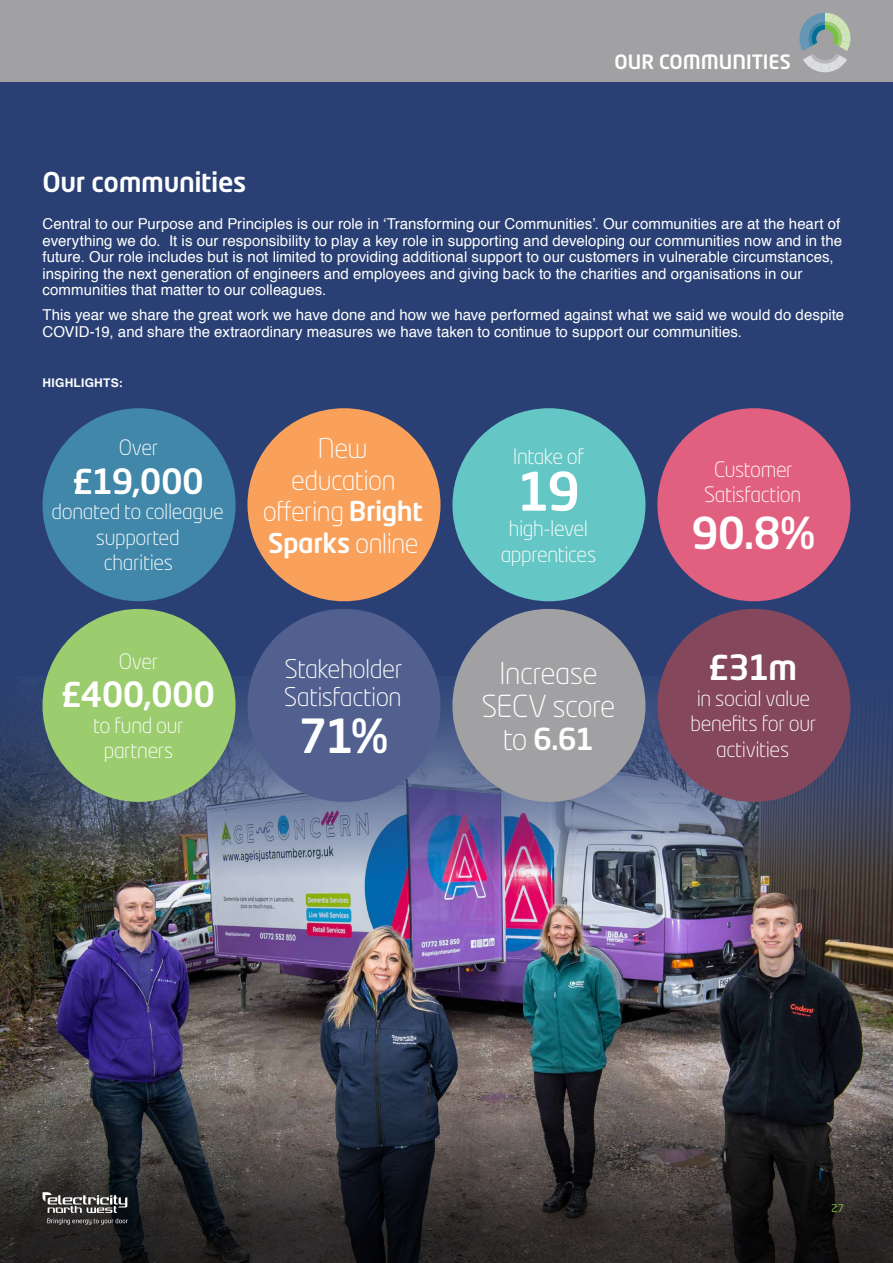
<style>
.page{position:relative;width:893px;height:1263px;background:#fff}
.page>*{position:absolute;margin:0;border:0;box-sizing:border-box;transform-origin:0 0}
.t1{font:500 52.5px "Neo Tech Std";color:#fff}
.t2{font:500 46.5px "Neo Tech Std";color:#fff}
.t3{font:500 43.5px "Neo Tech Std";color:#fff}
.t4{font:500 34.5px "Neo Tech Std";letter-spacing:-.02em;color:#fff}
.t5{font:300 30px/33px "Neo Tech Std";letter-spacing:-.02em;color:#fff;text-align:center}
.t6{font:300 27px/31.5px "Neo Tech Std";letter-spacing:-.02em;color:#fff;text-align:center}
.t7{font:500 27px "Neo Tech Std";letter-spacing:-.015em;color:#fff}
.t8{font:300 25.5px/28.5px "Neo Tech Std";letter-spacing:-.02em;color:#fff}
.t9{font:300 21px/25.5px "Neo Tech Std";letter-spacing:-.015em;color:#fff;text-align:center}
.t10{font:500 19.5px "Neo Tech Std";color:#fff}
.t11{font:15px/16.5px "Helvetica";letter-spacing:.005em;color:#fff}
.t12{font:700 12px "Helvetica";letter-spacing:.02em;color:#fff}
.t13{font:10.5px "Neo Tech Std";color:#7ac143}
.s1{font-weight:500}
</style>
<div class="page">
<div style="left:0;top:60px;width:893px;height:1203px;background:#2a4074"></div>
<img style="left:0;top:677px;width:893px;height:406px">
<div style="left:43px;top:408px;width:193px;height:193px;background:#4087aa;border-radius:50%"></div>
<div style="left:43px;top:609px;width:193px;height:193px;background:#9bcd6e;border-radius:50%"></div>
<div style="left:247px;top:408px;width:193px;height:193px;background:#f9a05a;border-radius:50%"></div>
<div style="left:452px;top:408px;width:193px;height:193px;background:#65c7c5;border-radius:50%"></div>
<div style="left:657px;top:408px;width:193px;height:193px;background:#e2607f;border-radius:50%"></div>
<div style="left:247px;top:609px;width:193px;height:193px;background:#52608f;border-radius:50%"></div>
<div style="left:452px;top:609px;width:193px;height:193px;background:#a1a1a4;border-radius:50%"></div>
<div style="left:657px;top:609px;width:193px;height:193px;background:#85475b;border-radius:50%"></div>
<svg style="left:0;top:1083px;width:893px;height:180px;background:#373535"></svg>
<div style="left:0;top:0;width:893px;height:81px;background:#a1a1a4"></div>
<svg style="left:799px;top:13px;width:51px;height:59px"></svg>
<svg style="left:43px;top:1192px;width:85px;height:32px;background:#595858"></svg>
<h3 class="t10" style="left:615px;top:49px;width:178px">OUR COMMUNITIES</h3>
<h3 class="t7" style="left:43px;top:164px;width:205px">Our communities</h3>
<p class="t11" style="left:43px;top:216px;width:801px">Central to our Purpose and Principles is our role in ‘Transforming our Communities’. Our communities are at the heart of everything we do. It is our responsibility to play a key role in supporting and developing our communities now and in the future. Our role includes but is not limited to providing additional support to our customers in vulnerable circumstances, inspiring the next generation of engineers and employees and giving back to the charities and organisations in our communities that matter to our colleagues.</p>
<p class="t11" style="left:43px;top:307px;width:803px">This year we share the great work we have done and how we have performed against what we said we would do despite<br>COVID-19, and share the extraordinary measures we have taken to continue to support our communities.</p>
<p class="t12" style="left:43px;top:373px;width:82px">HIGHLIGHTS:</p>
<h3 class="t9" style="left:119px;top:435px;width:41px">Over</h3>
<h3 class="t4" style="left:72px;top:459px;width:134px">£19,000</h3>
<h3 class="t9" style="left:52px;top:499px;width:174px">donated to colleague supported<br>charities</h3>
<h3 class="t9" style="left:119px;top:648px;width:41px">Over</h3>
<h3 class="t4" style="left:60px;top:672px;width:156px">£400,000</h3>
<h3 class="t9" style="left:93px;top:712px;width:92px">to fund our partners</h3>
<h3 class="t6" style="left:263px;top:432px;width:161px">New education offering <span class="s1">Bright<br>Sparks</span> online</h3>
<h3 class="t9" style="left:513px;top:443px;width:73px">Intake of</h3>
<h1 class="t1" style="left:517px;top:458px;width:65px">19</h1>
<h3 class="t9" style="left:501px;top:516px;width:97px">high-level apprentices</h3>
<h3 class="t9" style="left:704px;top:456px;width:99px">Customer<br>Satisfaction</h3>
<h3 class="t3" style="left:691px;top:505px;width:126px">90.8%</h3>
<h3 class="t8" style="left:284px;top:654px;width:120px">Stakeholder<br>Satisfaction</h3>
<h2 class="t2" style="left:298px;top:706px;width:92px">71%</h2>
<h3 class="t5" style="left:481px;top:656px;width:136px">Increase<br>SECV score to <span class="s1">6.61</span></h3>
<h3 class="t4" style="left:708px;top:646px;width:91px">£31m</h3>
<h3 class="t9" style="left:691px;top:685px;width:127px">in social value benefits for our activities</h3>
<p class="t13" style="left:831px;top:1202px;width:14px">27</p>
</div>
